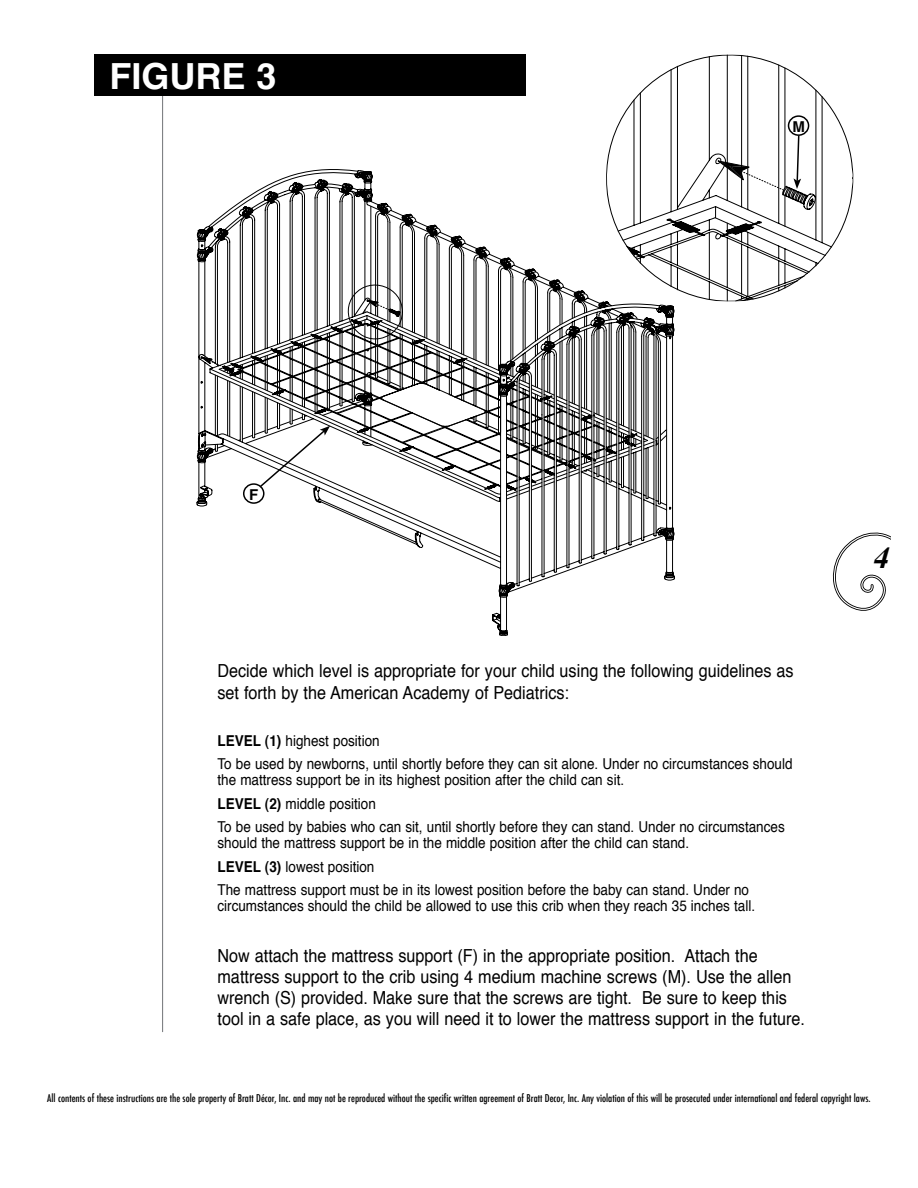
<style>
.page{position:relative;width:918px;height:1188px;background:#fff}
.page>*{position:absolute;margin:0;border:0;box-sizing:border-box;transform-origin:0 0}
.t1{font:700 36px "Helvetica";color:#fff}
.t2{font:italic 700 30px "Times";color:#000}
.t3{font:18px/21px "Helvetica";color:#000;scale:.9 1}
.t4{font:15px/23.2px "Helvetica";color:#000;scale:.9 1}
.t5{font:700 15px "Helvetica";color:#000}
.t6{font:500 condensed 10.5px "Futura";color:#000}
.s1{font-weight:700}
</style>
<div class="page">
<svg style="left:197px;top:169px;width:478px;height:467px"></svg>
<svg style="left:201px;top:201px;width:467px;height:336px"></svg>
<svg style="left:199px;top:299px;width:139px;height:75px"></svg>
<svg style="left:338px;top:276px;width:162px;height:350px"></svg>
<hr style="left:162px;top:60px;width:1px;height:972px;background:#808285">
<div style="left:243px;top:483px;width:22px;height:21px;border:2px solid #000;border-radius:50%"></div>
<svg style="left:258px;top:426px;width:72px;height:63px"></svg>
<div style="left:94px;top:54px;width:432px;height:42px;background:#000"></div>
<svg style="left:833px;top:533px;width:58px;height:78px"></svg>
<svg style="left:606px;top:54px;width:247px;height:247px"></svg>
<div style="left:788px;top:115px;width:21px;height:21px;border:2px solid #000;border-radius:50%"></div>
<svg style="left:718px;top:134px;width:100px;height:78px"></svg>
<h1 class="t1" style="left:109px;top:48px;width:169px">FIGURE 3</h1>
<p class="t5" style="left:792px;top:114px;width:14px">M</p>
<p class="t5" style="left:249px;top:482px;width:11px">F</p>
<p class="t3" style="left:217px;top:660px;width:642px;line-height:22.5px">Decide which level is appropriate for your child using the following guidelines as set forth by the American Academy of Pediatrics:</p>
<p class="t4" style="left:217px;top:729px;width:641px"><span class="s1">LEVEL (1)</span> highest position<br>To be used by newborns, until shortly before they can sit alone. Under no circumstances should</p>
<p class="t4" style="left:217px;top:769px;width:632px">the mattress support be in its highest position after the child can sit.<br><span class="s1">LEVEL (2)</span> middle position<br>To be used by babies who can sit, until shortly before they can stand. Under no circumstances</p>
<p class="t4" style="left:217px;top:832px;width:592px">should the mattress support be in the middle position after the child can stand.<br><span class="s1">LEVEL (3)</span> lowest position<br>The mattress support must be in its lowest position before the baby can stand. Under no</p>
<p class="t4" style="left:217px;top:895px;width:599px">circumstances should the child be allowed to use this crib when they reach 35 inches tall.</p>
<p class="t3" style="left:217px;top:946px;width:654px">Now attach the mattress support (F) in the appropriate position. Attach the mattress support to the crib using 4 medium machine screws (M). Use the allen wrench (S) provided. Make sure that the screws are tight. Be sure to keep this tool in a safe place, as you will need it to lower the mattress support in the future.</p>
<h2 class="t2" style="left:874px;top:530px;width:16px">4</h2>
<p class="t6" style="left:47px;top:1092px;width:825px">All contents of these instructions are the sole property of Bratt Décor, Inc. and may not be reproduced without the specific written agreement of Bratt Decor, Inc. Any violation of this will be prosecuted under international and federal copyright laws.</p>
</div>
